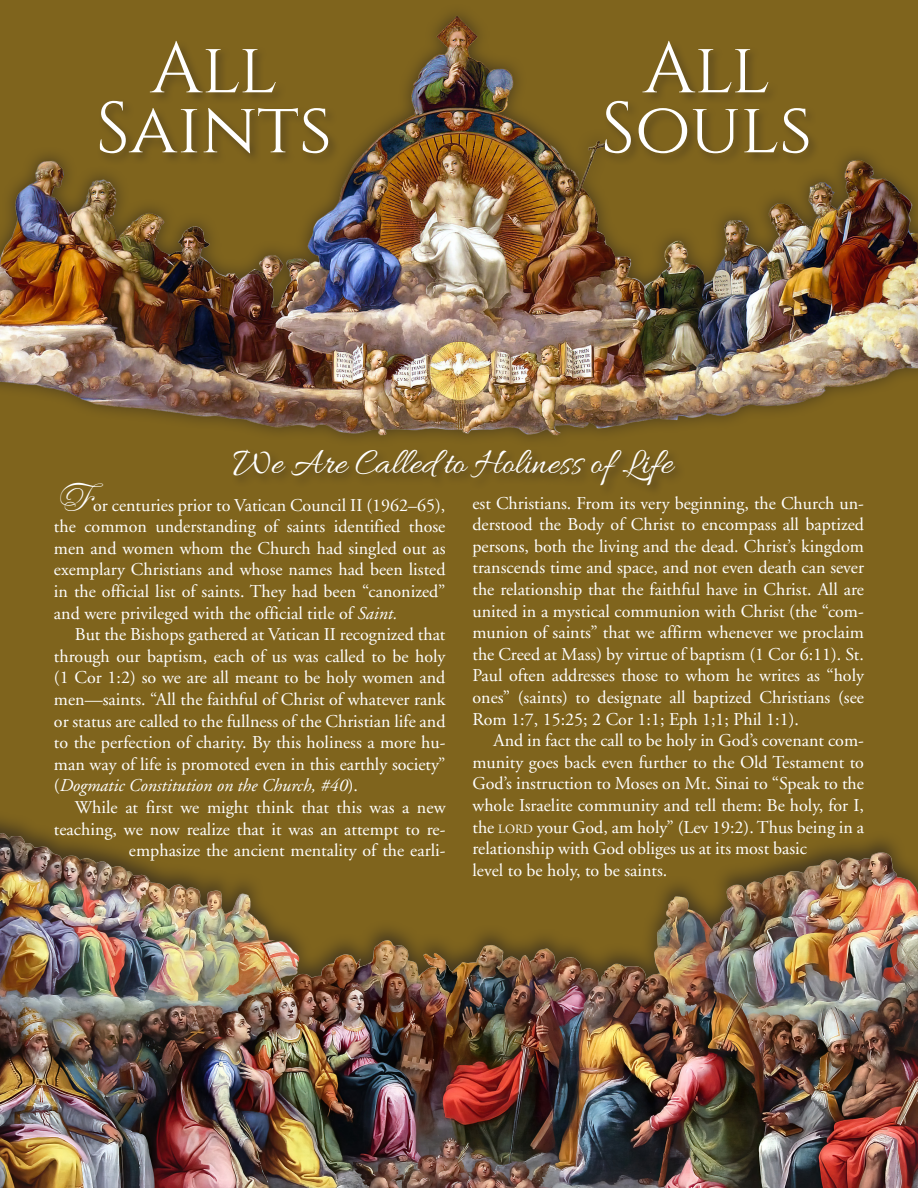
<style>
.page{position:relative;width:918px;height:1188px;background:#fff}
.page>*{position:absolute;margin:0;border:0;box-sizing:border-box;transform-origin:0 0}
.t1{font:72px/60px "Cinzel";color:#fff;text-align:center}
.t2{font:42px "DEVON";color:#fff}
.t3{font:37.5px "Allura";color:#fff}
.t4{font:18px "Adobe Garamond";color:#fff}
.t5{font:italic 18px "Adobe Garamond";color:#fff}
.s1{font-size:12.6px}
.s2{font-style:italic}
.s3{font-style:normal}
</style>
<div class="page">
<div style="left:0;top:0;width:918px;height:1042px;background:#7f641d"></div>
<img style="left:0;top:16px;width:918px;height:419px">
<div style="left:97px;top:38px;width:243px;height:127px;background:#231f20;opacity:.4"></div>
<div style="left:602px;top:38px;width:218px;height:127px;background:#231f20;opacity:.4"></div>
<img style="left:0;top:829px;width:918px;height:359px">
<p class="t1" style="left:96px;top:38px;width:238px">All<br>Saints</p>
<p class="t1" style="left:601px;top:38px;width:213px">All<br>Souls</p>
<p class="t3" style="left:233px;top:442px;width:441px">We Are Called to Holiness of Life</p>
<p class="t2" style="left:54px;top:471px;width:41px">F</p>
<p class="t4" style="left:472px;top:493px;width:393px">est Christians. From its very beginning, the Church un-</p>
<p class="t4" style="left:472px;top:515px;width:393px">derstood the Body of Christ to encompass all baptized</p>
<p class="t4" style="left:472px;top:536px;width:393px">persons, both the living and the dead. Christ’s kingdom</p>
<p class="t4" style="left:472px;top:558px;width:393px">transcends time and space, and not even death can sever</p>
<p class="t4" style="left:472px;top:580px;width:393px">the relationship that the faithful have in Christ. All are</p>
<p class="t4" style="left:472px;top:601px;width:393px">united in a mystical communion with Christ (the “com-</p>
<p class="t4" style="left:472px;top:623px;width:393px">munion of saints” that we affirm whenever we proclaim</p>
<p class="t4" style="left:472px;top:644px;width:393px">the Creed at Mass) by virtue of baptism (1 Cor 6:11). St.</p>
<p class="t4" style="left:472px;top:666px;width:393px">Paul often addresses those to whom he writes as “holy</p>
<p class="t4" style="left:472px;top:688px;width:393px">ones” (saints) to designate all baptized Christians (see</p>
<p class="t4" style="left:472px;top:709px;width:328px">Rom 1:7, 15:25; 2 Cor 1:1; Eph 1;1; Phil 1:1).</p>
<p class="t4" style="left:493px;top:731px;width:372px">And in fact the call to be holy in God’s covenant com-</p>
<p class="t4" style="left:472px;top:752px;width:393px">munity goes back even further to the Old Testament to</p>
<p class="t4" style="left:472px;top:774px;width:393px">God’s instruction to Moses on Mt. Sinai to “Speak to the</p>
<p class="t4" style="left:472px;top:796px;width:393px">whole Israelite community and tell them: Be holy, for I,</p>
<p class="t4" style="left:472px;top:817px;width:393px">the <span class="s1">lord</span> your God, am holy” (Lev 19:2). Thus being in a</p>
<p class="t4" style="left:472px;top:839px;width:336px">relationship with God obliges us at its most basic</p>
<p class="t4" style="left:472px;top:860px;width:196px">level to be holy, to be saints.</p>
<p class="t4" style="left:93px;top:495px;width:354px">or centuries prior to Vatican Council II (1962–65),</p>
<p class="t4" style="left:54px;top:517px;width:393px">the common understanding of saints identified those</p>
<p class="t4" style="left:54px;top:538px;width:393px">men and women whom the Church had singled out as</p>
<p class="t4" style="left:54px;top:560px;width:393px">exemplary Christians and whose names had been listed</p>
<p class="t4" style="left:54px;top:582px;width:393px">in the official list of saints. They had been “canonized”</p>
<p class="t4" style="left:54px;top:603px;width:345px">and were privileged with the official title of <span class="s2">Saint.</span></p>
<p class="t4" style="left:75px;top:625px;width:372px">But the Bishops gathered at Vatican II recognized that</p>
<p class="t4" style="left:54px;top:646px;width:393px">through our baptism, each of us was called to be holy</p>
<p class="t4" style="left:54px;top:668px;width:393px">(1 Cor 1:2) so we are all meant to be holy women and</p>
<p class="t4" style="left:54px;top:690px;width:393px">men—saints. “All the faithful of Christ of whatever rank</p>
<p class="t4" style="left:54px;top:711px;width:393px">or status are called to the fullness of the Christian life and</p>
<p class="t4" style="left:54px;top:733px;width:393px">to the perfection of charity. By this holiness a more hu-</p>
<p class="t4" style="left:54px;top:754px;width:393px">man way of life is promoted even in this earthly society”</p>
<p class="t5" style="left:54px;top:776px;width:306px"><span class="s3">(</span>Dogmatic Constitution on the Church, #40<span class="s3">).</span></p>
<p class="t4" style="left:75px;top:798px;width:372px">While at first we might think that this was a new</p>
<p class="t4" style="left:54px;top:819px;width:393px">teaching, we now realize that it was an attempt to re-</p>
<p class="t4" style="left:129px;top:841px;width:318px">emphasize the ancient mentality of the earli-</p>
</div>
